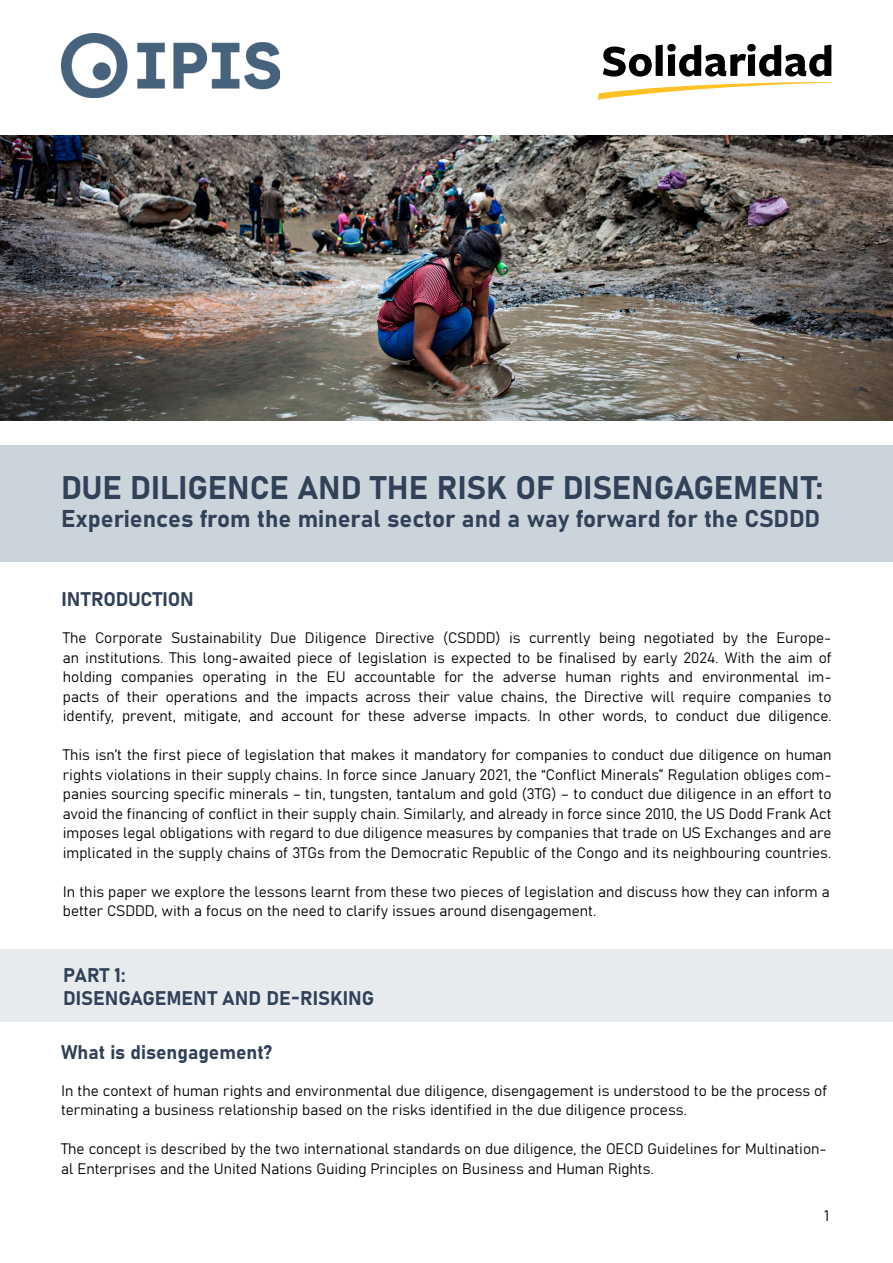
<style>
.page{position:relative;width:893px;height:1263px;background:#fff}
.page>*{position:absolute;margin:0;border:0;box-sizing:border-box;transform-origin:0 0}
.t1{font:32.25px "Bahnschrift";color:#304158}
.t2{font:24px "Bahnschrift";color:#304158}
.t3{font:19.5px/22.5px "Bahnschrift";color:#304158}
.t4{font:15px/19.5px "Bahnschrift";color:#000}
</style>
<div class="page">
<img style="left:0;top:135px;width:893px;height:286px">
<div style="left:0;top:446px;width:893px;height:116px;background:#cbd4db"></div>
<img style="left:61px;top:33px;width:218px;height:65px">
<svg style="left:598px;top:44px;width:233px;height:56px"></svg>
<div style="left:0;top:949px;width:893px;height:73px;background:#e7ebee"></div>
<h1 class="t1" style="left:61px;top:463px;width:763px">DUE DILIGENCE AND THE RISK OF DISENGAGEMENT:</h1>
<h2 class="t2" style="left:61px;top:500px;width:761px">Experiences from the mineral sector and a way forward for the CSDDD</h2>
<h3 class="t3" style="left:62px;top:587px;width:134px">INTRODUCTION</h3>
<p class="t4" style="left:63px;top:627px;width:770px;text-align:justify">The Corporate Sustainability Due Diligence Directive (CSDDD) is currently being negotiated by the Europe&shy;an institutions. This long-awaited piece of legislation is expected to be finalised by early 2024. With the aim of holding companies operating in the EU accountable for the adverse human rights and environmental im&shy;pacts of their operations and the impacts across their value chains, the Directive will require companies to identify, prevent, mitigate, and account for these adverse impacts. In other words, to conduct due diligence.</p>
<p class="t4" style="left:63px;top:744px;width:770px;text-align:justify">This isn’t the first piece of legislation that makes it mandatory for companies to conduct due diligence on human rights violations in their supply chains. In force since January 2021, the “Conflict Minerals” Regulation obliges com&shy;panies sourcing specific minerals – tin, tungsten, tantalum and gold (3TG) – to conduct due diligence in an effort to avoid the financing of conflict in their supply chain. Similarly, and already in force since 2010, the US Dodd Frank Act imposes legal obligations with regard to due diligence measures by companies that trade on US Exchanges and are implicated in the supply chains of 3TGs from the Democratic Republic of the Congo and its neighbouring countries.</p>
<p class="t4" style="left:63px;top:881px;width:768px">In this paper we explore the lessons learnt from these two pieces of legislation and discuss how they can inform a better CSDDD, with a focus on the need to clarify issues around disengagement.</p>
<h3 class="t3" style="left:63px;top:963px;width:313px">PART 1:<br>DISENGAGEMENT AND DE-RISKING</h3>
<h3 class="t3" style="left:61px;top:1039px;width:213px">What is disengagement?</h3>
<p class="t4" style="left:61px;top:1080px;width:768px">In the context of human rights and environmental due diligence, disengagement is understood to be the process of terminating a business relationship based on the risks identified in the due diligence process.</p>
<p class="t4" style="left:61px;top:1138px;width:767px">The concept is described by the two international standards on due diligence, the OECD Guidelines for Multination&shy;al Enterprises and the United Nations Guiding Principles on Business and Human Rights.</p>
<p class="t4" style="left:824px;top:1205px;width:6px">1</p>
</div>
